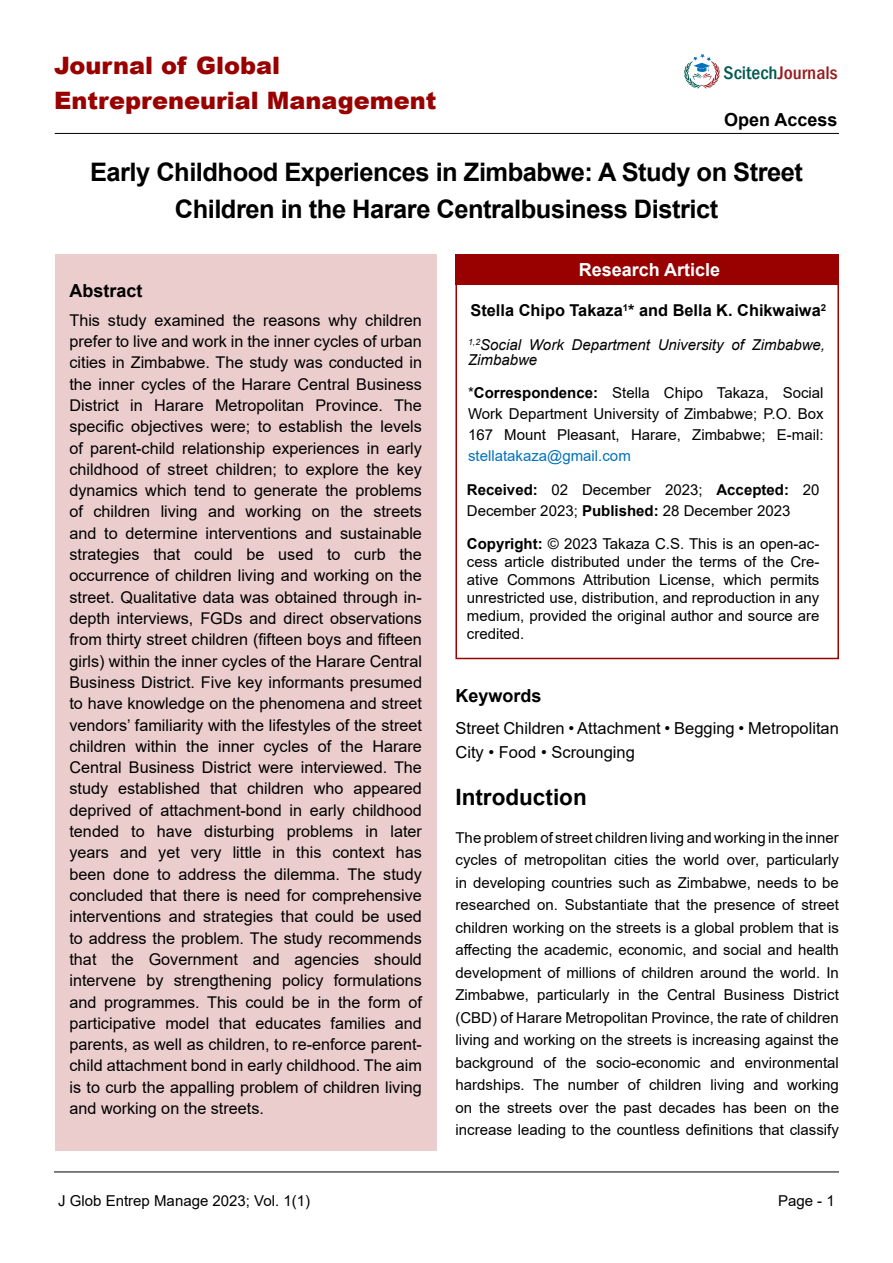
<style>
.page{position:relative;width:893px;height:1263px;background:#fff}
.page>*{position:absolute;margin:0;border:0;box-sizing:border-box;transform-origin:0 0}
.t1{font:700 25.5px/37.5px "Arial";letter-spacing:-.02em;color:#000;text-align:center}
.t2{font:900 24px "Arial";color:#900}
.t3{font:700 22.5px "Arial";color:#000}
.t4{font:500 condensed 18.75px "Franklin Gothic";color:#991b1e;scale:1.05 1}
.t5{font:700 18px "Arial";color:#000}
.t6{font:700 18px "Arial";color:#fff}
.t7{font:16.5px/24px "Arial";color:#000}
.t8{font:700 16.35px "Arial";color:#000}
.t9{font:16.2px/21.3px "Arial";color:#000;text-align:justify}
.t10{font:15px/22.5px "Arial";color:#000;text-align:justify}
.t11{font:italic 15px/15px "Arial";color:#000}
.t12{font:15px "Arial";color:#0072bc}
.s1{color:#005a50}
.s2{font-weight:700}
</style>
<div class="page">
<hr style="left:54px;top:1171px;width:785px;height:1px;background:#000">
<hr style="left:55px;top:133px;width:784px;height:1px;background:#000">
<svg style="left:684px;top:54px;width:36px;height:35px"></svg>
<div style="left:455px;top:254px;width:384px;height:31px;background:#900"></div>
<div style="left:455px;top:280px;width:384px;height:379px;border:2px solid #900"></div>
<div style="left:55px;top:254px;width:382px;height:897px;background:#ebcdcd"></div>
<h2 class="t2" style="left:54px;top:48px;width:227px">Journal of Global</h2>
<p class="t4" style="left:724px;top:61px;width:110px"><span class="s1">Scitech</span>Journals</p>
<h2 class="t2" style="left:54px;top:83px;width:384px">Entrepreneurial Management</h2>
<p class="t5" style="left:724px;top:107px;width:115px">Open Access</p>
<h1 class="t1" style="left:90px;top:153px;width:714px">Early Childhood Experiences in Zimbabwe: A Study on Street<br>Children in the Harare Centralbusiness District</h1>
<p class="t5" style="left:69px;top:278px;width:75px">Abstract</p>
<p class="t9" style="left:69px;top:309px;width:354px">This study examined the reasons why children prefer to live and work in the inner cycles of urban cities in Zimbabwe. The study was conducted in the inner cycles of the Harare Central Business District in Harare Metropolitan Province. The specific objectives were; to establish the levels of parent-child relationship experiences in early childhood of street children; to explore the key dynamics which tend to generate the problems of children living and working on the streets and to determine interventions and sustainable strategies that could be used to curb the occurrence of children living and working on the street. Qualitative data was obtained through in&shy;depth interviews, FGDs and direct observations from thirty street children (fifteen boys and fifteen girls) within the inner cycles of the Harare Central Business District. Five key informants presumed to have knowledge on the phenomena and street vendors’ familiarity with the lifestyles of the street children within the inner cycles of the Harare Central Business District were interviewed. The study established that children who appeared deprived of attachment-bond in early childhood tended to have disturbing problems in later years and yet very little in this context has been done to address the dilemma. The study concluded that there is need for comprehensive interventions and strategies that could be used to address the problem. The study recommends that the Government and agencies should intervene by strengthening policy formulations and programmes. This could be in the form of participative model that educates families and parents, as well as children, to re-enforce parent&shy;child attachment bond in early childhood. The aim is to curb the appalling problem of children living and working on the streets.</p>
<p class="t6" style="left:579px;top:257px;width:143px">Research Article</p>
<p class="t8" style="left:470px;top:299px;width:357px">Stella Chipo Takaza<sup>1</sup>* and Bella K. Chikwaiwa<sup>2</sup></p>
<p class="t11" style="left:468px;top:337px;width:358px"><sup>1,2</sup>Social Work Department University of Zimbabwe,<br>Zimbabwe</p>
<p class="t10" style="left:468px;top:382px;width:357px;line-height:21px">*<span class="s2">Correspondence:</span> Stella Chipo Takaza, Social Work Department University of Zimbabwe; P.O. Box 167 Mount Pleasant, Harare, Zimbabwe; E-mail:</p>
<p class="t12" style="left:468px;top:446px;width:164px">stellatakaza@gmail.com</p>
<p class="t10" style="left:467px;top:479px;width:354px;line-height:21px"><span class="s2">Received:</span> 02 December 2023; <span class="s2">Accepted:</span> 20<br>December 2023; <span class="s2">Published:</span> 28 December 2023</p>
<p class="t10" style="left:467px;top:535px;width:354px;line-height:18px"><span class="s2">Copyright:</span> © 2023 Takaza C.S. This is an open-ac&shy;cess article distributed under the terms of the Cre&shy;ative Commons Attribution License, which permits unrestricted use, distribution, and reproduction in any medium, provided the original author and source are credited.</p>
<p class="t5" style="left:455px;top:683px;width:88px">Keywords</p>
<p class="t7" style="left:455px;top:716px;width:385px">Street Children • Attachment • Begging • Metropolitan<br>City • Food • Scrounging</p>
<h3 class="t3" style="left:455px;top:782px;width:133px">Introduction</h3>
<p class="t10" style="left:455px;top:826px;width:385px">The problem of street children living and working in the inner cycles of metropolitan cities the world over, particularly in developing countries such as Zimbabwe, needs to be researched on. Substantiate that the presence of street children working on the streets is a global problem that is affecting the academic, economic, and social and health development of millions of children around the world. In Zimbabwe, particularly in the Central Business District (CBD) of Harare Metropolitan Province, the rate of children living and working on the streets is increasing against the background of the socio-economic and environmental hardships. The number of children living and working on the streets over the past decades has been on the increase leading to the countless definitions that classify</p>
<p class="t10" style="left:58px;top:1190px;width:253px">J Glob Entrep Manage 2023; Vol. 1(1)</p>
<p class="t10" style="left:778px;top:1190px;width:58px">Page - 1</p>
</div>
